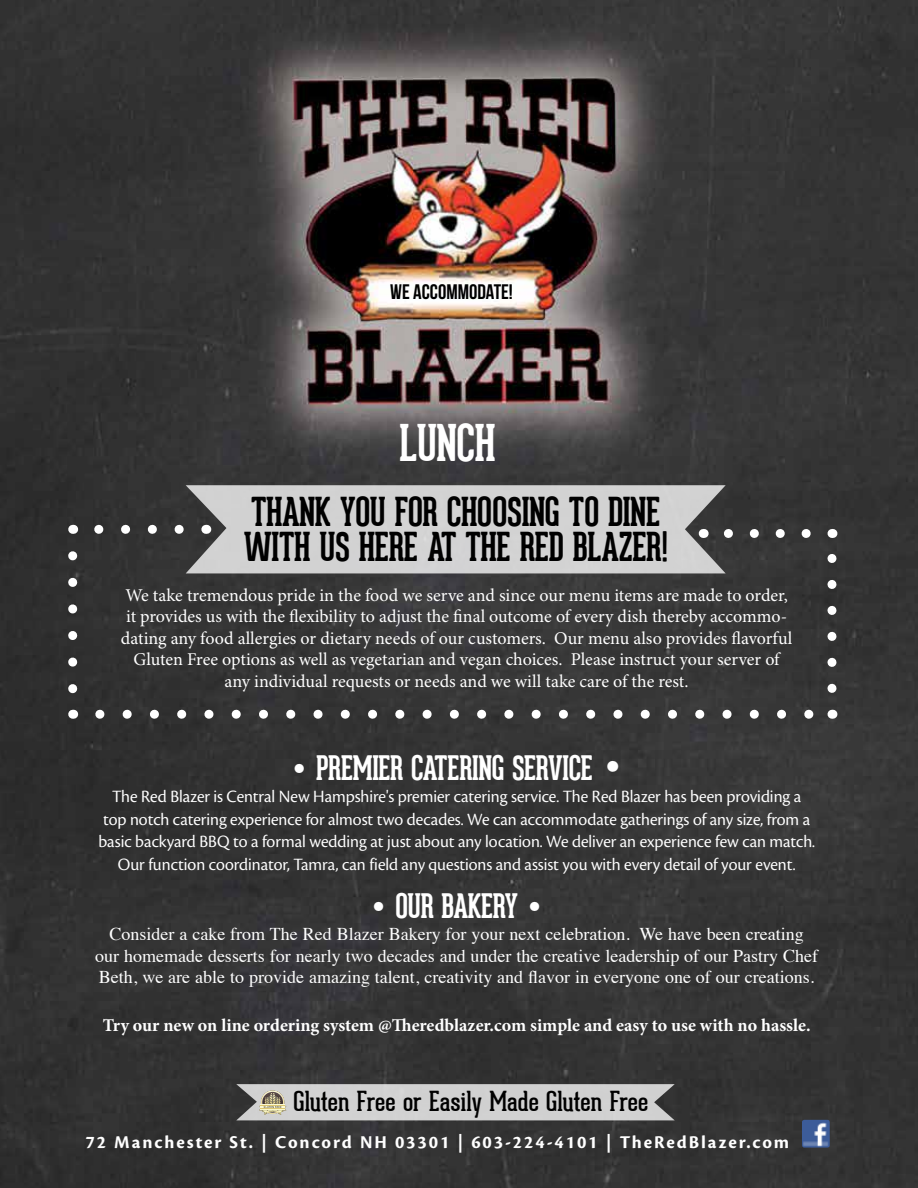
<style>
.page{position:relative;width:918px;height:1188px;background:#fff}
.page>*{position:absolute;margin:0;border:0;box-sizing:border-box;transform-origin:0 0}
.t1{font:700 49.5px "Geared Slab";letter-spacing:-.01em;color:#fff;scale:.9 1}
.t2{font:700 39px/34.5px "Geared Slab";letter-spacing:-.01em;color:#000;scale:.9 1}
.t3{font:700 33px "Geared Slab";letter-spacing:-.01em;color:#fff;scale:.9 1}
.t4{font:27px "Geared Slab";color:#000}
.t5{font:700 21px "Bebas Neue";color:#000}
.t6{font:700 18.75px "Cronos Pro";letter-spacing:.1em;color:#fff}
.t7{font:18px/21.6px "Minion Pro";letter-spacing:-.005em;color:#fff;text-align:center}
.t8{font:18px/22.5px "Cronos Pro Disp";color:#fff;text-align:center}
.t9{font:18px/21.6px "Times";color:#fff;text-align:center}
.t10{font:700 18px "Minion Pro";color:#fff}
.s1{font-family:"Bebas Neue"}
.s2{font-family:"Bebas Neue";font-size:39px}
</style>
<div class="page">
<img style="left:0;top:0;width:918px;height:1188px">
<svg style="left:186px;top:485px;width:540px;height:88px;background:#c7c7c7"></svg>
<img style="left:802px;top:1120px;width:28px;height:28px">
<svg style="left:236px;top:1084px;width:439px;height:36px;background:#c7c7c6"></svg>
<svg style="left:86px;top:525px;width:93px;height:9px"></svg>
<svg style="left:68px;top:556px;width:9px;height:145px"></svg>
<svg style="left:100px;top:710px;width:718px;height:9px"></svg>
<svg style="left:827px;top:546px;width:9px;height:142px"></svg>
<svg style="left:716px;top:529px;width:90px;height:9px"></svg>
<p class="t5" style="left:390px;top:280px;width:124px">WE ACCOMMODATE!</p>
<h1 class="t1" style="left:399px;top:412px;width:108px">LUNCH</h1>
<h2 class="t2" style="left:244px;top:495px;width:473px">THANK YOU FOR CHOOSING TO DINE<br>WITH US HERE AT THE RED BLAZER!</h2>
<p class="t7" style="left:121px;top:585px;width:673px">We take tremendous pride in the food we serve and since our menu items are made to order, it provides us with the flexibility to adjust the final outcome of every dish thereby accommo&shy;dating any food allergies or dietary needs of our customers. Our menu also provides flavorful Gluten Free options as well as vegetarian and vegan choices. Please instruct your server of any individual requests or needs and we will take care of the rest.</p>
<h3 class="t3" style="left:293px;top:747px;width:366px"><span class="s1">•</span> PREMIER CATERING SERVICE <span class="s2">•</span></h3>
<p class="t8" style="left:98px;top:785px;width:718px">The Red Blazer is Central New Hampshire's premier catering service. The Red Blazer has been providing a top notch catering experience for almost two decades. We can accommodate gatherings of any size, from a basic backyard BBQ to a formal wedding at just about any location. We deliver an experience few can match.<br>Our function coordinator, Tamra, can field any questions and assist you with every detail of your event.</p>
<h3 class="t3" style="left:372px;top:886px;width:189px"><span class="s1">•</span> OUR BAKERY <span class="s1">•</span></h3>
<p class="t9" style="left:95px;top:922px;width:725px">Consider a cake from The Red Blazer Bakery for your next celebration. We have been creating<br>our homemade desserts for nearly two decades and under the creative leadership of our Pastry Chef<br>Beth, we are able to provide amazing talent, creativity and flavor in everyone one of our creations.</p>
<p class="t10" style="left:103px;top:1014px;width:709px">Try our new on line ordering system @Theredblazer.com simple and easy to use with no hassle.</p>
<h3 class="t4" style="left:294px;top:1085px;width:356px">Gluten Free or Easily Made Gluten Free</h3>
<p class="t6" style="left:86px;top:1132px;width:705px">72 Manchester St. | Concord NH 03301 | 603-224-4101 | TheRedBlazer.com</p>
</div>
